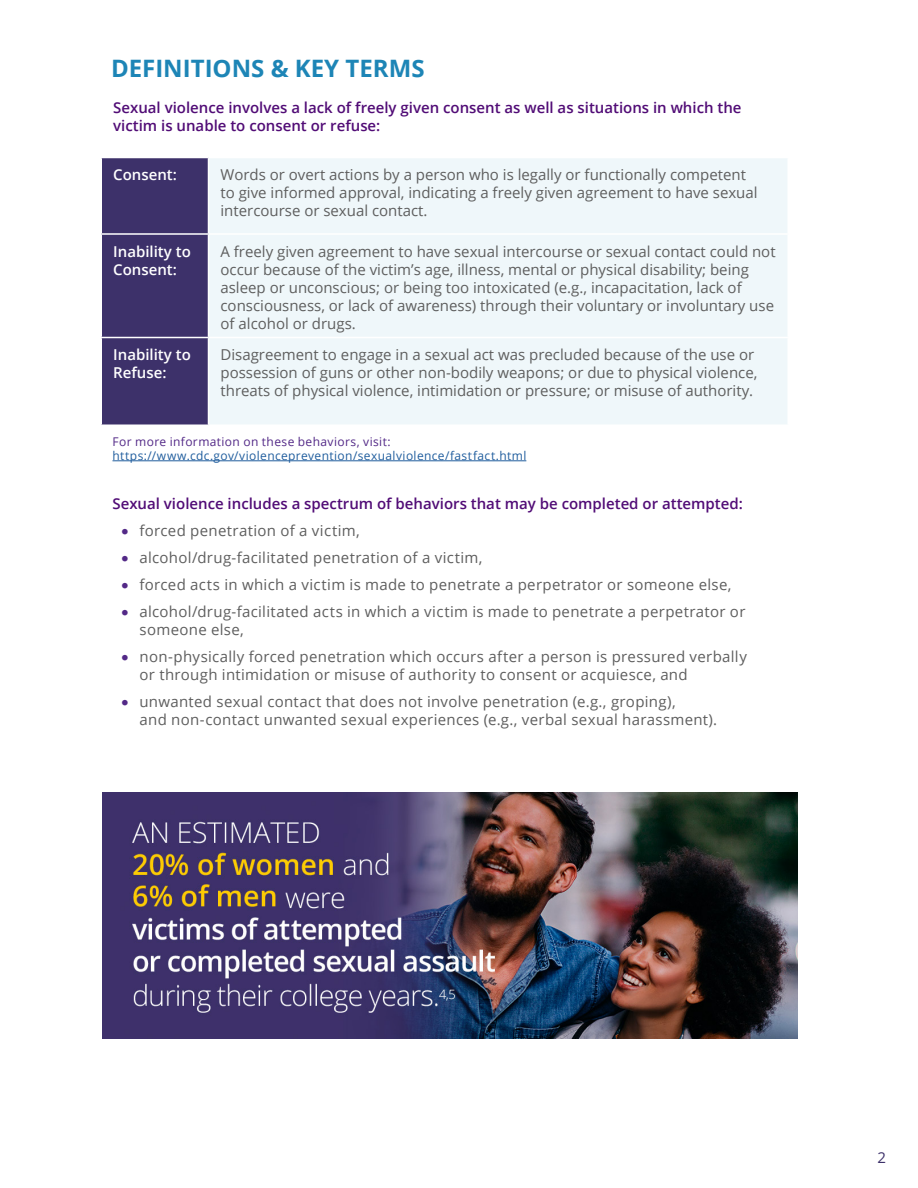
<style>
.page{position:relative;width:918px;height:1188px;background:#fff}
.page>*{position:absolute;margin:0;border:0;box-sizing:border-box;transform-origin:0 0}
.Subhead{font:700 24px "Open Sans";color:#1d85b6}
.Lbody{font:15px/18px "Open Sans";color:#5e5e5e}
.Lbody-2{font:15px/18px "Open Sans";letter-spacing:.02em;color:#5e5e5e}
.t1{font:600 15px/18px "Open Sans";color:#510c76}
.t2{font:600 15px/18px "Open Sans";color:#fff}
.t3{font:15px "Museo Sans 900";color:#532987}
.t4{font:15px "Open Sans";color:#3d316a}
.Page2{font:12px "Open Sans";letter-spacing:.03em;color:#215e9e}
.t5{font:12px "Open Sans";letter-spacing:.03em;color:#532987}
</style>
<div class="page">
<div style="left:102px;top:158px;width:106px;height:266px;background:#3d316a"></div>
<div style="left:209px;top:158px;width:578px;height:266px;background:#eff7fa"></div>
<hr style="left:100px;top:233px;width:108px;height:2px;background:#fff">
<hr style="left:100px;top:337px;width:108px;height:1px;background:#fff">
<hr style="left:208px;top:233px;width:581px;height:2px;background:#fff">
<hr style="left:208px;top:337px;width:581px;height:1px;background:#fff">
<hr style="left:112px;top:461px;width:414px;height:1px;background:#215e9e">
<img style="left:102px;top:793px;width:696px;height:246px">
<h2 class="Subhead" style="left:111px;top:51px;width:315px">DEFINITIONS &amp; KEY TERMS</h2>
<h3 class="t1" style="left:113px;top:98px;width:630px">Sexual violence involves a lack of freely given consent as well as situations in which the victim is unable to consent or refuse:</h3>
<p class="t2" style="left:113px;top:165px;width:65px">Consent:</p>
<p class="Lbody" style="left:220px;top:165px;width:539px">Words or overt actions by a person who is legally or functionally competent to give informed approval, indicating a freely given agreement to have sexual intercourse or sexual contact.</p>
<p class="t2" style="left:113px;top:242px;width:79px">Inability to<br>Consent:</p>
<p class="Lbody" style="left:220px;top:242px;width:557px">A freely given agreement to have sexual intercourse or sexual contact could not occur because of the victim’s age, illness, mental or physical disability; being asleep or unconscious; or being too intoxicated (e.g., incapacitation, lack of consciousness, or lack of awareness) through their voluntary or involuntary use of alcohol or drugs.</p>
<p class="t2" style="left:113px;top:345px;width:79px">Inability to<br>Refuse:</p>
<p class="Lbody" style="left:220px;top:345px;width:538px">Disagreement to engage in a sexual act was precluded because of the use or possession of guns or other non-bodily weapons; or due to physical violence, threats of physical violence, intimidation or pressure; or misuse of authority.</p>
<p class="t5" style="left:112px;top:434px;width:280px">For more information on these behaviors, visit:</p>
<p class="Page2" style="left:112px;top:447px;width:415px">https://www.cdc.gov/violenceprevention/sexualviolence/fastfact.html</p>
<h3 class="t1" style="left:112px;top:494px;width:632px">Sexual violence includes a spectrum of behaviors that may be completed or attempted:</h3>
<p class="t3" style="left:122px;top:522px;width:8px">•</p>
<p class="Lbody-2" style="left:140px;top:521px;width:222px">forced penetration of a victim,</p>
<p class="t3" style="left:122px;top:549px;width:8px">•</p>
<p class="Lbody-2" style="left:140px;top:548px;width:345px">alcohol/drug-facilitated penetration of a victim,</p>
<p class="t3" style="left:122px;top:576px;width:8px">•</p>
<p class="Lbody-2" style="left:140px;top:575px;width:593px">forced acts in which a victim is made to penetrate a perpetrator or someone else,</p>
<p class="t3" style="left:122px;top:603px;width:8px">•</p>
<p class="Lbody-2" style="left:140px;top:602px;width:607px">alcohol/drug-facilitated acts in which a victim is made to penetrate a perpetrator or someone else,</p>
<p class="t3" style="left:122px;top:648px;width:8px">•</p>
<p class="Lbody-2" style="left:140px;top:647px;width:609px">non-physically forced penetration which occurs after a person is pressured verbally or through intimidation or misuse of authority to consent or acquiesce, and</p>
<p class="t3" style="left:122px;top:693px;width:8px">•</p>
<p class="Lbody-2" style="left:140px;top:692px;width:579px">unwanted sexual contact that does not involve penetration (e.g., groping),<br>and non-contact unwanted sexual experiences (e.g., verbal sexual harassment).</p>
<p class="t4" style="left:878px;top:1147px;width:10px">2</p>
</div>
